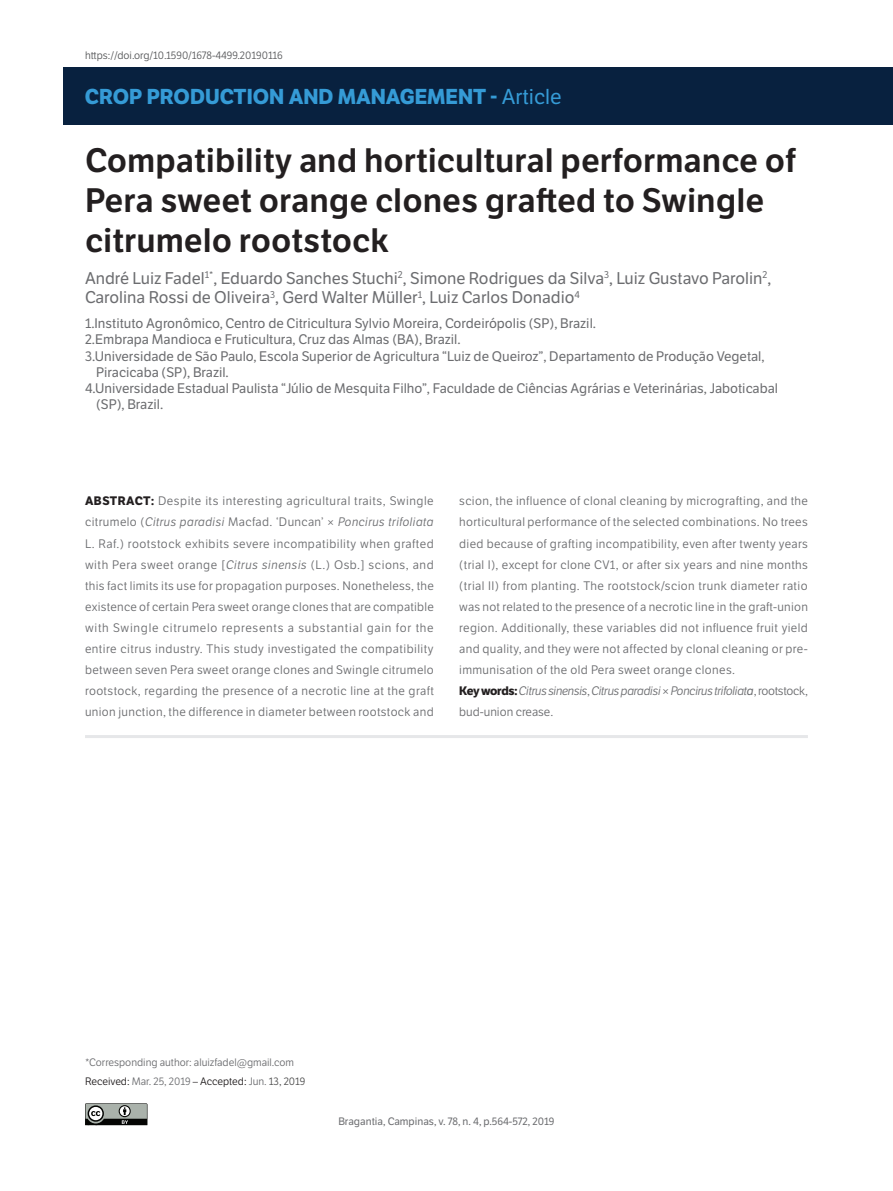
<style>
.page{position:relative;width:893px;height:1191px;background:#fff}
.page>*{position:absolute;margin:0;border:0;box-sizing:border-box;transform-origin:0 0}
.t1{font:600 33px/39.6px "LFT Etica";color:#231f20}
.t2{font:700 21px "LFT Etica";color:#359bd6}
.t3{font:16.5px/19.5px "LFT Etica";color:#6c6d70}
.t4{font:13.5px "LFT Etica";color:#6c6d70}
.t5{font:12px/21px "LFT Etica";letter-spacing:.03em;color:#6c6d70;text-align:justify}
.t6{font:10.5px/18.9px "LFT Etica";color:#6c6d70}
.t7{font:10.5px "LFT Etica";color:#6c6d70}
.t8{font:10.5px "LFT Etica";color:#57585a}
.s1{font-weight:400}
.s2{font-weight:700;color:#231f20}
.s3{font-style:italic}
.s4{color:#231f20}
.s5{color:#4c4c4c}
</style>
<div class="page">
<div style="left:64px;top:68px;width:829px;height:57px;background:#08213f"></div>
<hr style="left:85px;top:735px;width:723px;height:3px;background:#e6e7e9">
<svg style="left:85px;top:1103px;width:63px;height:23px"></svg>
<p class="t8" style="left:85px;top:50px;width:199px">https://doi.org/10.1590/1678-4499.20190116</p>
<h2 class="t2" style="left:85px;top:84px;width:478px">CROP PRODUCTION AND MANAGEMENT - <span class="s1">Article</span></h2>
<h1 class="t1" style="left:85px;top:141px;width:713px">Compatibility and horticultural performance of<br>Pera sweet orange clones grafted to Swingle citrumelo rootstock</h1>
<h3 class="t3" style="left:85px;top:269px;width:688px">André Luiz Fadel<sup>1*</sup>, Eduardo Sanches Stuchi<sup>2</sup>, Simone Rodrigues da Silva<sup>3</sup>, Luiz Gustavo Parolin<sup>2</sup>,<br>Carolina Rossi de Oliveira<sup>3</sup>, Gerd Walter Müller<sup>1</sup>, Luiz Carlos Donadio<sup>4</sup></h3>
<p class="t4" style="left:85px;top:315px;width:513px">1.Instituto Agronômico, Centro de Citricultura Sylvio Moreira, Cordeirópolis (SP), Brazil.</p>
<p class="t4" style="left:85px;top:332px;width:377px">2.Embrapa Mandioca e Fruticultura, Cruz das Almas (BA), Brazil.</p>
<p class="t4" style="left:85px;top:348px;width:681px">3.Universidade de São Paulo, Escola Superior de Agricultura “Luiz de Queiroz”, Departamento de Produção Vegetal,</p>
<p class="t4" style="left:96px;top:364px;width:134px">Piracicaba (SP), Brazil.</p>
<p class="t4" style="left:85px;top:380px;width:695px">4.Universidade Estadual Paulista “Júlio de Mesquita Filho”, Faculdade de Ciências Agrárias e Veterinárias, Jaboticabal</p>
<p class="t4" style="left:96px;top:396px;width:69px">(SP), Brazil.</p>
<p class="t5" style="left:85px;top:491px;width:350px"><span class="s2">ABSTRACT:</span> Despite its interesting agricultural traits, Swingle citrumelo (<span class="s3">Citrus paradisi</span> Macfad. ‘Duncan’ × <span class="s3">Poncirus trifoliata </span>L. Raf.) rootstock exhibits severe incompatibility when grafted with Pera sweet orange [<span class="s3">Citrus sinensis</span> (L.) Osb.] scions, and this fact limits its use for propagation purposes. Nonetheless, the existence of certain Pera sweet orange clones that are compatible with Swingle citrumelo represents a substantial gain for the entire citrus industry. This study investigated the compatibility between seven Pera sweet orange clones and Swingle citrumelo rootstock, regarding the presence of a necrotic line at the graft union junction, the difference in diameter between rootstock and</p>
<p class="t5" style="left:459px;top:491px;width:350px;text-align:left">scion, the influence of clonal cleaning by micrografting, and the horticultural performance of the selected combinations. No trees died because of grafting incompatibility, even after twenty years (trial I), except for clone CV1, or after six years and nine months (trial II) from planting. The rootstock/scion trunk diameter ratio was not related to the presence of a necrotic line in the graft-union region. Additionally, these variables did not influence fruit yield and quality, and they were not affected by clonal cleaning or pre&shy;immunisation of the old Pera sweet orange clones.<br><span class="s2">Key words:</span><span class="s3">Citrus sinensis</span>, <span class="s3">Citrus paradisi</span> × <span class="s3">Poncirus trifoliat</span><span class="s3">a</span>, rootstock, bud-union crease.</p>
<p class="t6" style="left:85px;top:1052px;width:222px">*Corresponding author: aluizfadel@gmail.com<br><span class="s4">Received:</span> Mar. 25, 2019 <span class="s4">– Accepted:</span> Jun. <span class="s5">13, 2019</span></p>
<p class="t7" style="left:338px;top:1115px;width:218px">Bragantia, Campinas, v. 78, n. 4, p.564-572, 2019</p>
</div>
